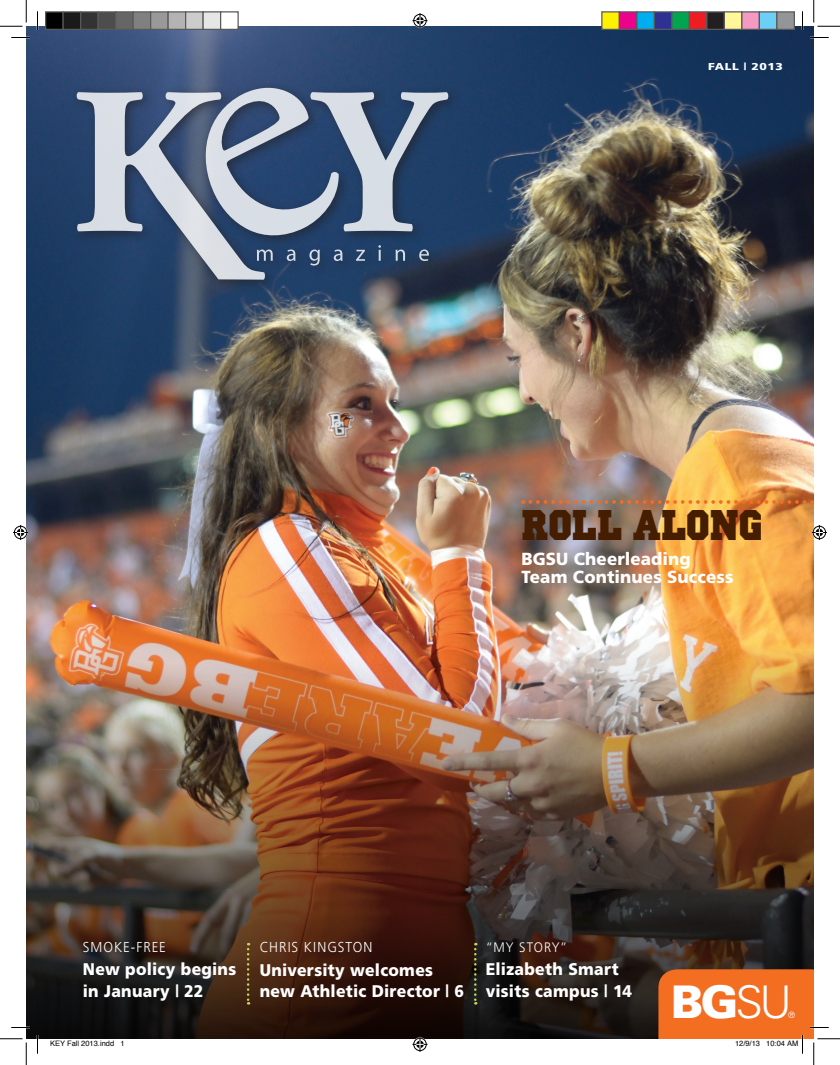
<style>
.page{position:relative;width:840px;height:1065px;background:#fff}
.page>*{position:absolute;margin:0;border:0;box-sizing:border-box;transform-origin:0 0}
.t1{font:45px "Ivy League Solid";color:#451d00;scale:.96 1}
.t2{font:900 45px "Univers";color:#fff}
.t3{font:900 17.5px/17.5px "Frutiger";letter-spacing:.005em;color:#fff;scale:.96 1}
.t4{font:900 16.88px/21.2px "Frutiger";letter-spacing:.02em;color:#fff;scale:.93 1}
.t5{font:300 14.38px "Frutiger";letter-spacing:.075em;color:#fff;scale:.93 1}
.t6{font:300 13.75px "Frutiger";letter-spacing:.08em;color:#fff;scale:.93 1}
.t7{font:900 10px "Frutiger";letter-spacing:.05em;color:#fff;scale:1.21 1}
.t8{font:300 8.75px "Univers";color:#fff}
.t9{font:7.5px "Helvetica";color:#000}
.s1{font-weight:300}
</style>
<div class="page">
<img style="left:26px;top:26px;width:788px;height:1013px">
<img style="left:27px;top:645px;width:786px;height:394px">
<svg style="left:474px;top:943px;width:3px;height:62px"></svg>
<svg style="left:247px;top:943px;width:2px;height:62px"></svg>
<div style="left:71px;top:82px;width:390px;height:211px;background:#231f20;opacity:.72"></div>
<svg style="left:77px;top:88px;width:371px;height:192px;background:#647792"></svg>
<svg style="left:530px;top:500px;width:284px;height:4px"></svg>
<svg style="left:11px;top:37px;width:19px;height:1px"></svg>
<svg style="left:810px;top:37px;width:19px;height:1px"></svg>
<svg style="left:11px;top:1027px;width:19px;height:1px"></svg>
<svg style="left:37px;top:11px;width:1px;height:19px"></svg>
<svg style="left:37px;top:1035px;width:1px;height:19px"></svg>
<svg style="left:802px;top:11px;width:1px;height:19px"></svg>
<svg style="left:0;top:0;width:27px;height:27px"></svg>
<svg style="left:0;top:1039px;width:27px;height:26px"></svg>
<svg style="left:814px;top:0;width:26px;height:27px"></svg>
<svg style="left:412px;top:13px;width:16px;height:15px"></svg>
<svg style="left:412px;top:1037px;width:16px;height:15px"></svg>
<svg style="left:13px;top:525px;width:15px;height:15px"></svg>
<svg style="left:812px;top:525px;width:15px;height:15px"></svg>
<div style="left:46px;top:12px;width:17px;height:17px;background:#000"></div>
<div style="left:45px;top:11px;width:19px;height:19px;border:1px solid #595959"></div>
<div style="left:63px;top:12px;width:18px;height:17px;background:#1a1a1a"></div>
<div style="left:62px;top:11px;width:19px;height:19px;border:1px solid #595959"></div>
<div style="left:81px;top:12px;width:17px;height:17px;background:#333"></div>
<div style="left:80px;top:11px;width:19px;height:19px;border:1px solid #595959"></div>
<div style="left:98px;top:12px;width:18px;height:17px;background:#4d4d4d"></div>
<div style="left:98px;top:11px;width:18px;height:19px;border:1px solid #595959"></div>
<div style="left:116px;top:12px;width:17px;height:17px;background:#666"></div>
<div style="left:115px;top:11px;width:19px;height:19px;border:1px solid #595959"></div>
<div style="left:133px;top:12px;width:18px;height:17px;background:#808080"></div>
<div style="left:132px;top:11px;width:19px;height:19px;border:1px solid #595959"></div>
<div style="left:151px;top:12px;width:17px;height:17px;background:#999"></div>
<div style="left:150px;top:11px;width:19px;height:19px;border:1px solid #595959"></div>
<div style="left:168px;top:12px;width:18px;height:17px;background:#b3b3b3"></div>
<div style="left:168px;top:11px;width:18px;height:19px;border:1px solid #595959"></div>
<div style="left:186px;top:12px;width:17px;height:17px;background:#ccc"></div>
<div style="left:185px;top:11px;width:19px;height:19px;border:1px solid #595959"></div>
<div style="left:203px;top:12px;width:18px;height:17px;background:#e6e6e6"></div>
<div style="left:202px;top:11px;width:19px;height:19px;border:1px solid #595959"></div>
<div style="left:221px;top:12px;width:17px;height:17px;background:#fff"></div>
<div style="left:220px;top:11px;width:19px;height:19px;border:1px solid #595959"></div>
<div style="left:602px;top:12px;width:17px;height:17px;background:#fff101"></div>
<div style="left:601px;top:11px;width:19px;height:19px;border:1px solid #595959"></div>
<div style="left:619px;top:12px;width:18px;height:17px;background:#ed028c"></div>
<div style="left:619px;top:11px;width:19px;height:19px;border:1px solid #595959"></div>
<div style="left:637px;top:12px;width:17px;height:17px;background:#00aeef"></div>
<div style="left:636px;top:11px;width:19px;height:19px;border:1px solid #595959"></div>
<div style="left:654px;top:12px;width:18px;height:17px;background:#2e3092"></div>
<div style="left:654px;top:11px;width:18px;height:19px;border:1px solid #595959"></div>
<div style="left:672px;top:12px;width:17px;height:17px;background:#00a54f"></div>
<div style="left:671px;top:11px;width:19px;height:19px;border:1px solid #595959"></div>
<div style="left:689px;top:12px;width:18px;height:17px;background:#ee1d23"></div>
<div style="left:689px;top:11px;width:19px;height:19px;border:1px solid #595959"></div>
<div style="left:707px;top:12px;width:17px;height:17px;background:#231f20"></div>
<div style="left:706px;top:11px;width:19px;height:19px;border:1px solid #595959"></div>
<div style="left:724px;top:12px;width:18px;height:17px;background:#fff79a"></div>
<div style="left:724px;top:11px;width:18px;height:19px;border:1px solid #595959"></div>
<div style="left:742px;top:12px;width:17px;height:17px;background:#f499c2"></div>
<div style="left:741px;top:11px;width:19px;height:19px;border:1px solid #595959"></div>
<div style="left:759px;top:12px;width:18px;height:17px;background:#6bcff6"></div>
<div style="left:759px;top:11px;width:19px;height:19px;border:1px solid #595959"></div>
<div style="left:777px;top:12px;width:17px;height:17px;background:#939598"></div>
<div style="left:776px;top:11px;width:19px;height:19px;border:1px solid #595959"></div>
<svg style="left:658px;top:969px;width:182px;height:96px"></svg>
<p class="t7" style="left:708px;top:60px;width:63px">FALL | 2013</p>
<h1 class="t1" style="left:522px;top:495px;width:252px">ROLL ALONG</h1>
<p class="t3" style="left:522px;top:550px;width:222px">BGSU Cheerleading<br>Team Continues Success</p>
<p class="t5" style="left:83px;top:939px;width:91px">SMOKE-FREE</p>
<p class="t4" style="left:83px;top:959px;width:166px">New policy begins in January | 22</p>
<p class="t5" style="left:260px;top:939px;width:123px">CHRIS KINGSTON</p>
<p class="t4" style="left:260px;top:959px;width:221px">University welcomes new Athletic Director | 6</p>
<p class="t6" style="left:486px;top:939px;width:89px">“MY STORY”</p>
<p class="t4" style="left:486px;top:959px;width:159px">Elizabeth Smart visits campus | 14</p>
<h1 class="t2" style="left:671px;top:974px;width:122px">BG<span class="s1">SU</span></h1>
<p class="t8" style="left:788px;top:1009px;width:8px">®</p>
<p class="t9" style="left:50px;top:1038px;width:76px">KEY Fall 2013.indd 1</p>
<p class="t9" style="left:735px;top:1038px;width:65px">12/9/13 10:04 AM</p>
</div>
